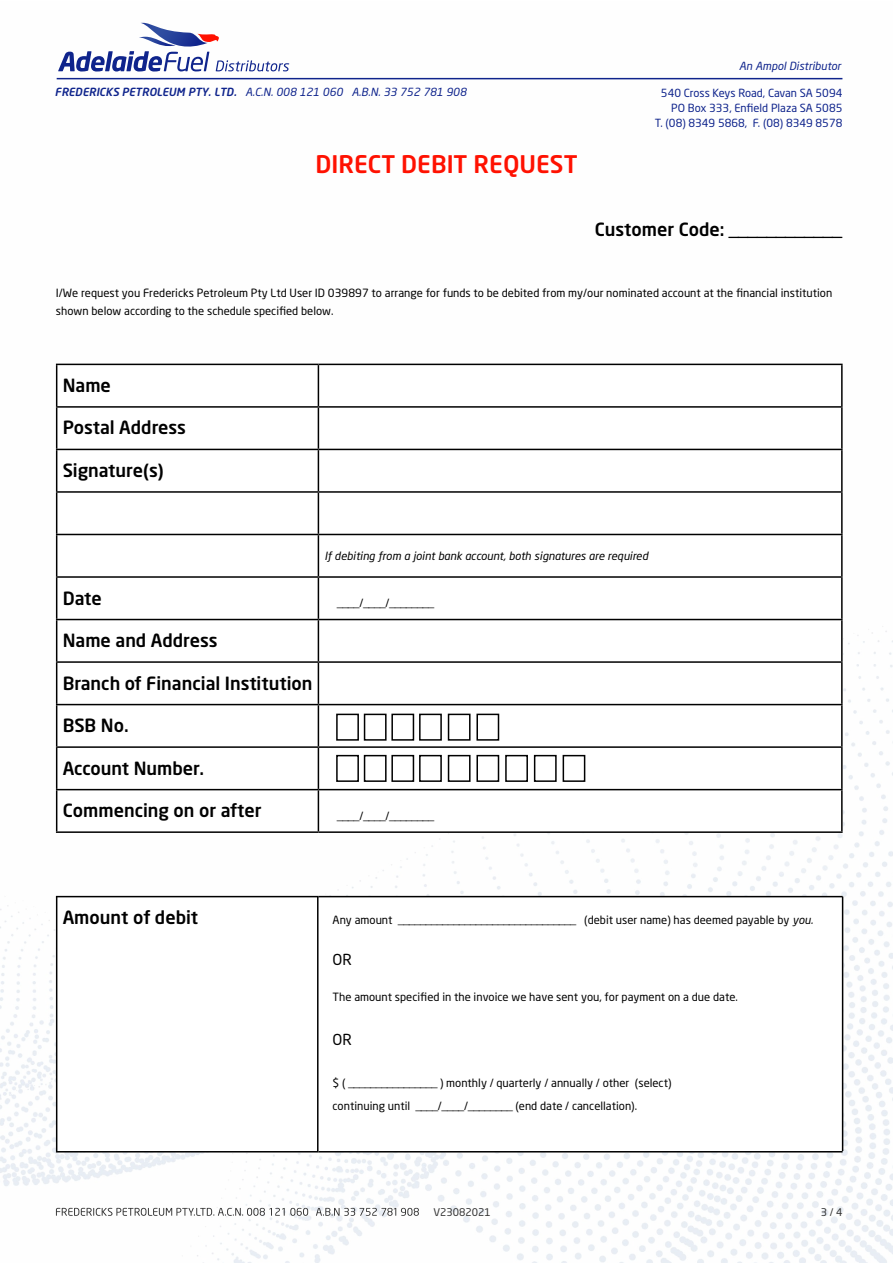
<style>
.page{position:relative;width:893px;height:1263px;background:#fff}
.page>*{position:absolute;margin:0;border:0;box-sizing:border-box;transform-origin:0 0}
.t1{font:500 24px "Neo Sans Pro";color:#ff1101}
.t2{font:500 18px "Neo Sans Pro";color:#000}
.t3{font:15px "Neo Sans Pro";color:#000}
.t4{font:11.25px/22.5px "Neo Sans Pro";color:#000}
.t5{font:italic 11.25px "Neo Sans Pro";color:#000}
.t6{font:11.1px/14.9px "Neo Sans Pro";color:#0f248c;text-align:right}
.t7{font:italic 11.1px "Neo Sans Pro";color:#0f248c}
.t8{font:10.5px "Neo Sans Pro";color:#333}
.s1{font-weight:500}
.s2{font-style:italic}
</style>
<div class="page">
<img style="left:0;top:22px;width:893px;height:1241px">
<hr style="left:57px;top:78px;width:785px;height:1px;background:#0f248c">
<svg style="left:58px;top:23px;width:231px;height:49px"></svg>
<svg style="left:56px;top:1208px;width:252px;height:8px"></svg>
<svg style="left:316px;top:1208px;width:103px;height:8px"></svg>
<div style="left:57px;top:897px;width:786px;height:254px;background:#fff"></div>
<svg style="left:57px;top:365px;width:785px;height:510px"></svg>
<hr style="left:56px;top:364px;width:262px;height:1px;background:#000">
<hr style="left:56px;top:365px;width:1px;height:41px;background:#000">
<hr style="left:318px;top:364px;width:525px;height:1px;background:#000">
<hr style="left:318px;top:365px;width:1px;height:41px;background:#000">
<hr style="left:841px;top:365px;width:2px;height:41px;background:#000">
<hr style="left:56px;top:406px;width:262px;height:2px;background:#000">
<hr style="left:56px;top:408px;width:1px;height:41px;background:#000">
<hr style="left:318px;top:406px;width:525px;height:2px;background:#000">
<hr style="left:318px;top:408px;width:1px;height:41px;background:#000">
<hr style="left:841px;top:408px;width:2px;height:41px;background:#000">
<hr style="left:56px;top:449px;width:262px;height:1px;background:#000">
<hr style="left:56px;top:450px;width:1px;height:41px;background:#000">
<hr style="left:318px;top:449px;width:525px;height:1px;background:#000">
<hr style="left:318px;top:450px;width:1px;height:41px;background:#000">
<hr style="left:841px;top:450px;width:2px;height:41px;background:#000">
<hr style="left:56px;top:491px;width:262px;height:2px;background:#000">
<hr style="left:56px;top:493px;width:1px;height:41px;background:#000">
<hr style="left:318px;top:491px;width:525px;height:2px;background:#000">
<hr style="left:318px;top:493px;width:1px;height:41px;background:#000">
<hr style="left:841px;top:493px;width:2px;height:41px;background:#000">
<hr style="left:56px;top:534px;width:262px;height:1px;background:#000">
<hr style="left:56px;top:535px;width:1px;height:41px;background:#000">
<hr style="left:318px;top:534px;width:525px;height:1px;background:#000">
<hr style="left:318px;top:535px;width:1px;height:41px;background:#000">
<hr style="left:841px;top:535px;width:2px;height:41px;background:#000">
<hr style="left:56px;top:576px;width:262px;height:2px;background:#000">
<hr style="left:56px;top:578px;width:1px;height:41px;background:#000">
<hr style="left:318px;top:576px;width:525px;height:2px;background:#000">
<hr style="left:318px;top:578px;width:1px;height:41px;background:#000">
<hr style="left:841px;top:578px;width:2px;height:41px;background:#000">
<hr style="left:56px;top:619px;width:262px;height:1px;background:#000">
<hr style="left:56px;top:620px;width:1px;height:41px;background:#000">
<hr style="left:318px;top:619px;width:525px;height:1px;background:#000">
<hr style="left:318px;top:620px;width:1px;height:41px;background:#000">
<hr style="left:841px;top:620px;width:2px;height:41px;background:#000">
<hr style="left:56px;top:661px;width:262px;height:2px;background:#000">
<hr style="left:56px;top:663px;width:1px;height:41px;background:#000">
<hr style="left:318px;top:661px;width:525px;height:2px;background:#000">
<hr style="left:318px;top:663px;width:1px;height:41px;background:#000">
<hr style="left:841px;top:663px;width:2px;height:41px;background:#000">
<hr style="left:56px;top:704px;width:262px;height:1px;background:#000">
<hr style="left:56px;top:705px;width:1px;height:41px;background:#000">
<hr style="left:318px;top:704px;width:525px;height:1px;background:#000">
<hr style="left:318px;top:705px;width:1px;height:41px;background:#000">
<hr style="left:841px;top:705px;width:2px;height:41px;background:#000">
<hr style="left:56px;top:746px;width:262px;height:2px;background:#000">
<hr style="left:56px;top:748px;width:1px;height:41px;background:#000">
<hr style="left:318px;top:746px;width:525px;height:2px;background:#000">
<hr style="left:318px;top:748px;width:1px;height:41px;background:#000">
<hr style="left:841px;top:748px;width:2px;height:41px;background:#000">
<hr style="left:56px;top:789px;width:262px;height:1px;background:#000">
<hr style="left:56px;top:790px;width:1px;height:41px;background:#000">
<hr style="left:318px;top:789px;width:525px;height:1px;background:#000">
<hr style="left:318px;top:790px;width:1px;height:41px;background:#000">
<hr style="left:841px;top:790px;width:2px;height:41px;background:#000">
<hr style="left:56px;top:831px;width:262px;height:2px;background:#000">
<hr style="left:318px;top:831px;width:525px;height:2px;background:#000">
<div style="left:337px;top:714px;width:21px;height:26px;background:#fff"></div>
<div style="left:336px;top:714px;width:23px;height:27px;border:2px solid #000"></div>
<div style="left:337px;top:756px;width:21px;height:25px;background:#fff"></div>
<div style="left:336px;top:755px;width:23px;height:27px;border:2px solid #000"></div>
<div style="left:365px;top:714px;width:21px;height:26px;background:#fff"></div>
<div style="left:364px;top:714px;width:23px;height:27px;border:2px solid #000"></div>
<div style="left:365px;top:756px;width:21px;height:25px;background:#fff"></div>
<div style="left:364px;top:755px;width:23px;height:27px;border:2px solid #000"></div>
<div style="left:392px;top:714px;width:21px;height:26px;background:#fff"></div>
<div style="left:391px;top:714px;width:23px;height:27px;border:2px solid #000"></div>
<div style="left:392px;top:756px;width:21px;height:25px;background:#fff"></div>
<div style="left:391px;top:755px;width:23px;height:27px;border:2px solid #000"></div>
<div style="left:420px;top:714px;width:21px;height:26px;background:#fff"></div>
<div style="left:419px;top:714px;width:23px;height:27px;border:2px solid #000"></div>
<div style="left:420px;top:756px;width:21px;height:25px;background:#fff"></div>
<div style="left:419px;top:755px;width:23px;height:27px;border:2px solid #000"></div>
<div style="left:506px;top:756px;width:21px;height:25px;background:#fff"></div>
<div style="left:505px;top:755px;width:23px;height:27px;border:2px solid #000"></div>
<div style="left:448px;top:714px;width:22px;height:26px;background:#fff"></div>
<div style="left:448px;top:714px;width:23px;height:27px;border:2px solid #000"></div>
<div style="left:448px;top:756px;width:22px;height:25px;background:#fff"></div>
<div style="left:448px;top:755px;width:23px;height:27px;border:2px solid #000"></div>
<div style="left:535px;top:756px;width:21px;height:25px;background:#fff"></div>
<div style="left:534px;top:755px;width:23px;height:27px;border:2px solid #000"></div>
<div style="left:477px;top:714px;width:21px;height:26px;background:#fff"></div>
<div style="left:476px;top:714px;width:23px;height:27px;border:2px solid #000"></div>
<div style="left:477px;top:756px;width:21px;height:25px;background:#fff"></div>
<div style="left:476px;top:755px;width:23px;height:27px;border:2px solid #000"></div>
<div style="left:563px;top:756px;width:22px;height:25px;background:#fff"></div>
<div style="left:563px;top:755px;width:22px;height:27px;border:2px solid #000"></div>
<hr style="left:56px;top:896px;width:262px;height:1px;background:#000">
<hr style="left:318px;top:896px;width:525px;height:1px;background:#000">
<hr style="left:56px;top:897px;width:1px;height:254px;background:#000">
<hr style="left:317px;top:897px;width:2px;height:254px;background:#000">
<hr style="left:842px;top:897px;width:1px;height:254px;background:#000">
<hr style="left:56px;top:1151px;width:262px;height:1px;background:#000">
<hr style="left:318px;top:1151px;width:525px;height:1px;background:#000">
<p class="t7" style="left:55px;top:85px;width:413px"><span class="s1">FREDERICKS PETROLEUM PTY. LTD.</span> A.C.N. 008 121 060 A.B.N. 33 752 781 908</p>
<h1 class="t1" style="left:315px;top:149px;width:264px">DIRECT DEBIT REQUEST</h1>
<p class="t7" style="left:739px;top:60px;width:103px">An Ampol Distributor</p>
<p class="t6" style="left:655px;top:86px;width:189px">540 Cross Keys Road, Cavan SA 5094<br>PO Box 333, Enfield Plaza SA 5085<br>T. (08) 8349 5868, F. (08) 8349 8578</p>
<h2 class="t2" style="left:595px;top:218px;width:249px">Customer Code: ____________</h2>
<p class="t4" style="left:56px;top:281px;width:778px">I/We request you Fredericks Petroleum Pty Ltd User ID 039897 to arrange for funds to be debited from my/our nominated account at the financial institution</p>
<p class="t4" style="left:56px;top:299px;width:279px">shown below according to the schedule specified below.</p>
<h2 class="t2" style="left:63px;top:374px;width:50px">Name</h2>
<h2 class="t2" style="left:63px;top:416px;width:125px">Postal Address</h2>
<h2 class="t2" style="left:63px;top:459px;width:103px">Signature(s)</h2>
<p class="t5" style="left:324px;top:549px;width:325px">If debiting from a joint bank account, both signatures are required</p>
<h2 class="t2" style="left:63px;top:586px;width:41px">Date</h2>
<p class="t4" style="left:337px;top:591px;width:98px">____/____/________</p>
<h2 class="t2" style="left:63px;top:629px;width:156px">Name and Address</h2>
<h2 class="t2" style="left:63px;top:672px;width:251px">Branch of Financial Institution</h2>
<h2 class="t2" style="left:63px;top:714px;width:67px">BSB No.</h2>
<h2 class="t2" style="left:63px;top:757px;width:143px">Account Number.</h2>
<h2 class="t2" style="left:63px;top:799px;width:200px">Commencing on or after</h2>
<p class="t4" style="left:337px;top:804px;width:98px">____/____/________</p>
<h2 class="t2" style="left:63px;top:906px;width:137px">Amount of debit</h2>
<p class="t4" style="left:333px;top:909px;width:482px">Any amount ________________________________ (debit user name) has deemed payable by <span class="s2">you.</span></p>
<h3 class="t3" style="left:333px;top:950px;width:21px">OR</h3>
<p class="t4" style="left:333px;top:986px;width:407px">The amount specified in the invoice we have sent you, for payment on a due date.</p>
<h3 class="t3" style="left:333px;top:1031px;width:21px">OR</h3>
<p class="t4" style="left:333px;top:1071px;width:340px">$ ( ________________ ) monthly / quarterly / annually / other (select) continuing until ____/____/________ (end date / cancellation).</p>
<p class="t8" style="left:433px;top:1205px;width:59px">V23082021</p>
<p class="t8" style="left:821px;top:1206px;width:23px">3 / 4</p>
</div>
